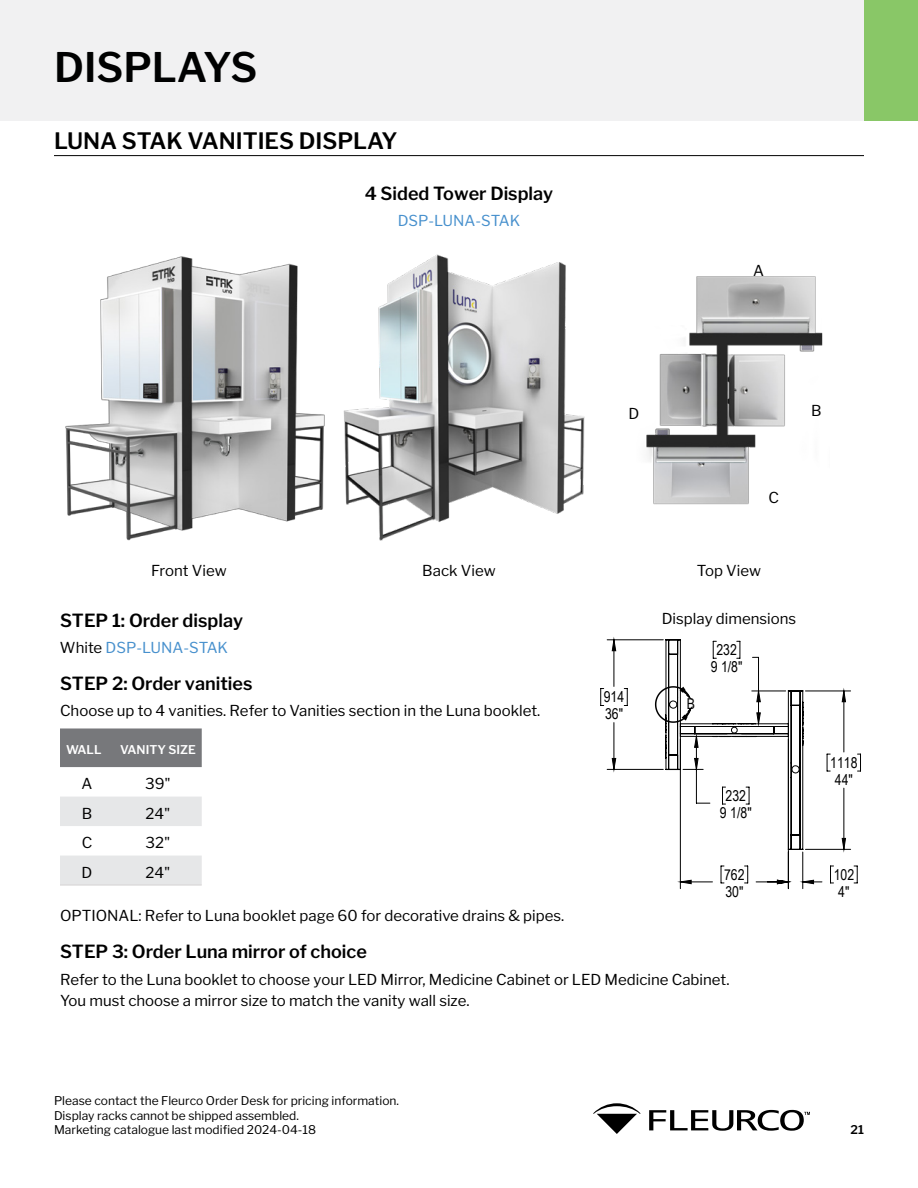
<style>
.page{position:relative;width:918px;height:1188px;background:#fff}
.page>*{position:absolute;margin:0;border:0;box-sizing:border-box;transform-origin:0 0}
.t1{font:600 40.5px "Libre Franklin";color:#000101}
.t2{font:600 22.5px "Libre Franklin";color:#000}
.t3{font:600 18px "Libre Franklin";color:#000}
.t4{font:15px/21px "Libre Franklin";color:#000}
.t5{font:15px/17.1px "Arial Narrow";color:#000;text-align:center}
.t6{font:15px "Libre Franklin";color:#4790cd}
.t7{font:12px/14.4px "Libre Franklin";color:#000}
.t8{font:600 12px "Libre Franklin";color:#fff}
.t9{font:600 12px "Libre Franklin";color:#000}
.s1{color:#000}
</style>
<div class="page">
<svg style="left:593px;top:1103px;width:47px;height:31px"></svg>
<svg style="left:649px;top:1110px;width:161px;height:21px"></svg>
<div style="left:0;top:0;width:918px;height:120px;background:#f1f1f2"></div>
<hr style="left:54px;top:155px;width:270px;height:1px;background:#000101">
<hr style="left:324px;top:155px;width:270px;height:1px;background:#000101">
<hr style="left:594px;top:155px;width:270px;height:1px;background:#000101">
<img style="left:65px;top:256px;width:260px;height:285px">
<img style="left:343px;top:254px;width:242px;height:287px">
<img style="left:646px;top:276px;width:177px;height:229px">
<svg style="left:612px;top:639px;width:234px;height:245px"></svg>
<hr style="left:803px;top:852px;width:1px;height:37px;background:#000">
<svg style="left:854px;top:866px;width:4px;height:18px"></svg>
<svg style="left:830px;top:866px;width:4px;height:18px"></svg>
<hr style="left:614px;top:640px;width:1px;height:46px;background:#000">
<hr style="left:614px;top:723px;width:1px;height:46px;background:#000">
<hr style="left:607px;top:640px;width:56px;height:1px;background:#000">
<hr style="left:607px;top:769px;width:56px;height:1px;background:#000">
<svg style="left:624px;top:688px;width:4px;height:18px"></svg>
<svg style="left:600px;top:688px;width:4px;height:18px"></svg>
<hr style="left:844px;top:788px;width:1px;height:61px;background:#000">
<hr style="left:844px;top:691px;width:1px;height:61px;background:#000">
<hr style="left:805px;top:849px;width:46px;height:1px;background:#000">
<hr style="left:805px;top:691px;width:46px;height:1px;background:#000">
<svg style="left:858px;top:754px;width:3px;height:18px"></svg>
<svg style="left:827px;top:754px;width:3px;height:18px"></svg>
<hr style="left:680px;top:882px;width:32px;height:1px;background:#000">
<hr style="left:756px;top:882px;width:32px;height:1px;background:#000">
<hr style="left:680px;top:739px;width:1px;height:150px;background:#000">
<hr style="left:788px;top:739px;width:1px;height:150px;background:#000">
<svg style="left:745px;top:866px;width:3px;height:18px"></svg>
<svg style="left:721px;top:866px;width:3px;height:18px"></svg>
<svg style="left:803px;top:880px;width:19px;height:4px"></svg>
<svg style="left:612px;top:640px;width:4px;height:11px"></svg>
<svg style="left:612px;top:758px;width:4px;height:11px"></svg>
<svg style="left:842px;top:838px;width:4px;height:11px"></svg>
<svg style="left:842px;top:691px;width:4px;height:11px"></svg>
<svg style="left:680px;top:880px;width:11px;height:4px"></svg>
<svg style="left:767px;top:880px;width:21px;height:4px"></svg>
<svg style="left:654px;top:639px;width:149px;height:211px"></svg>
<div style="left:60px;top:728px;width:142px;height:39px;background:#77787b"></div>
<svg style="left:60px;top:797px;width:142px;height:88px"></svg>
<hr style="left:60px;top:885px;width:54px;height:1px;background:#d5d3d3">
<hr style="left:114px;top:885px;width:88px;height:1px;background:#d5d3d3">
<div style="left:864px;top:0;width:54px;height:120px;background:#89c767"></div>
<h1 class="t1" style="left:54px;top:43px;width:26px">Displa</h1>
<h1 class="t1" style="left:203px;top:43px;width:50px">ys</h1>
<h2 class="t2" style="left:54px;top:127px;width:344px">LUNA STAK VANITIES DISPLAY</h2>
<p class="t3" style="left:365px;top:183px;width:190px">4 Sided Tower Display</p>
<p class="t6" style="left:398px;top:212px;width:124px">DSP-LUNA-STAK</p>
<p class="t4" style="left:753px;top:260px;width:12px">A</p>
<p class="t4" style="left:629px;top:403px;width:12px">D</p>
<p class="t4" style="left:811px;top:400px;width:12px">B</p>
<p class="t4" style="left:768px;top:487px;width:12px">C</p>
<p class="t4" style="left:151px;top:560px;width:77px">Front View</p>
<p class="t4" style="left:422px;top:560px;width:75px">Back View</p>
<p class="t4" style="left:697px;top:560px;width:66px">Top View</p>
<p class="t3" style="left:60px;top:609px;width:185px">STEP 1: Order display</p>
<p class="t4" style="left:662px;top:608px;width:136px">Display dimensions</p>
<p class="t6" style="left:60px;top:639px;width:170px"><span class="s1">White</span> DSP-LUNA-STAK</p>
<p class="t5" style="left:711px;top:640px;width:33px">232<br>9 1/8"</p>
<p class="t3" style="left:60px;top:673px;width:194px">STEP 2: Order vanities</p>
<p class="t4" style="left:60px;top:701px;width:482px">Choose up to 4 vanities. Refer to Vanities section in the Luna booklet.</p>
<p class="t8" style="left:66px;top:742px;width:37px">WALL</p>
<p class="t8" style="left:120px;top:742px;width:77px">VANITY SIZE</p>
<p class="t4" style="left:82px;top:773px;width:12px">A</p>
<p class="t4" style="left:145px;top:773px;width:27px">39"</p>
<p class="t4" style="left:82px;top:803px;width:12px">B</p>
<p class="t4" style="left:145px;top:803px;width:26px">24"</p>
<p class="t4" style="left:82px;top:832px;width:12px">C</p>
<p class="t4" style="left:146px;top:832px;width:26px">32"</p>
<p class="t4" style="left:82px;top:862px;width:12px">D</p>
<p class="t4" style="left:145px;top:862px;width:26px">24"</p>
<p class="t4" style="left:60px;top:905px;width:506px">OPTIONAL: Refer to Luna booklet page 60 for decorative drains &amp; pipes.</p>
<p class="t3" style="left:60px;top:941px;width:308px">STEP 3: Order Luna mirror of choice</p>
<p class="t4" style="left:60px;top:969px;width:671px">Refer to the Luna booklet to choose your LED Mirror, Medicine Cabinet or LED Medicine Cabinet.<br>You must choose a mirror size to match the vanity wall size.</p>
<p class="t5" style="left:604px;top:688px;width:22px;text-align:left">914<br>36"</p>
<p class="t5" style="left:687px;top:694px;width:10px">B</p>
<p class="t5" style="left:720px;top:786px;width:33px">232<br>9 1/8"</p>
<p class="t5" style="left:724px;top:865px;width:22px;text-align:left">762<br>30"</p>
<p class="t5" style="left:830px;top:753px;width:29px">1118<br>44"</p>
<p class="t5" style="left:834px;top:865px;width:22px">102<br>4"</p>
<p class="t7" style="left:54px;top:1094px;width:347px">Please contact the Fleurco Order Desk for pricing information.<br>Display racks cannot be shipped assembled.<br>Marketing catalogue last modified 2024-04-18</p>
<p class="t9" style="left:851px;top:1122px;width:15px">21</p>
</div>
